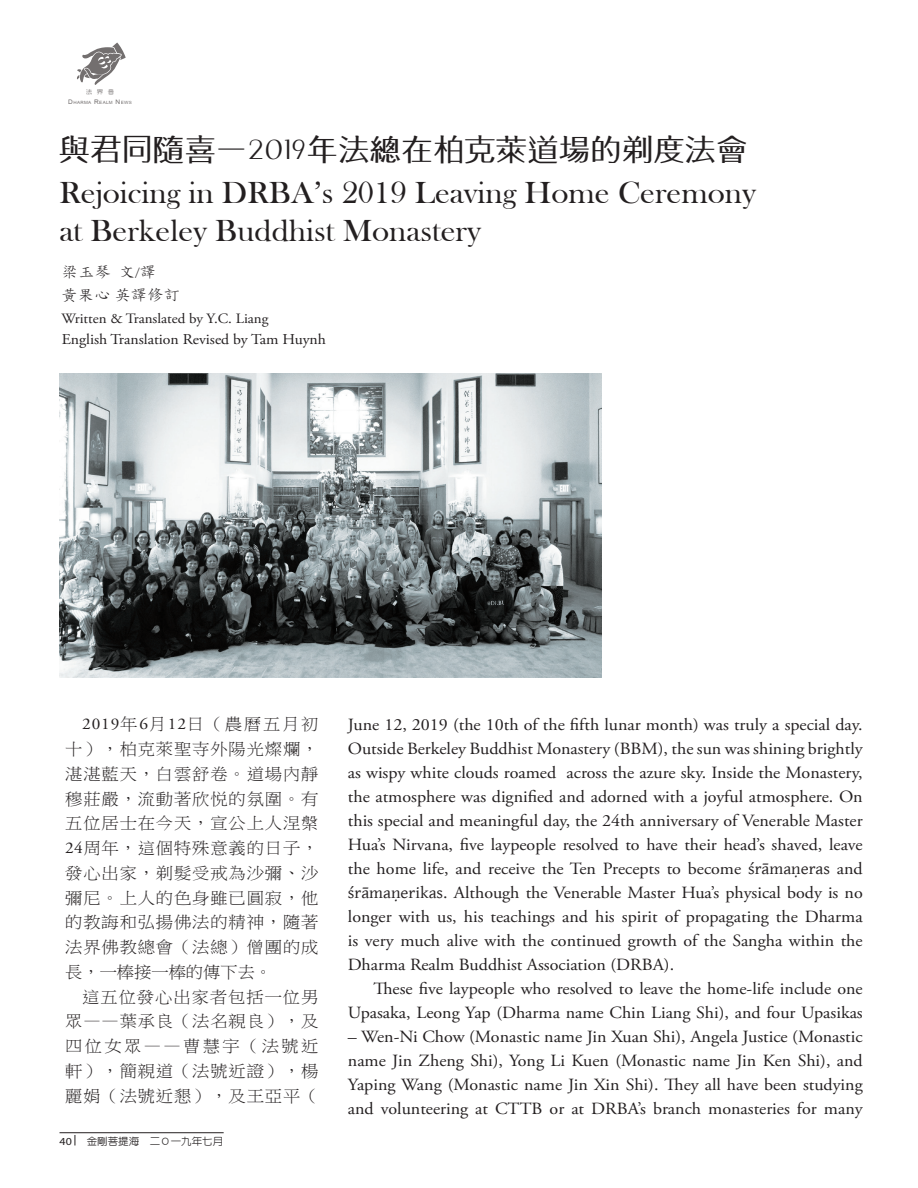
<style>
.page{position:relative;width:918px;height:1188px;background:#fff}
.page>*{position:absolute;margin:0;border:0;box-sizing:border-box;transform-origin:0 0}
.t1{font:31.35px/38.2px "Bask Old Face";color:#231f20;scale:1.05 1}
.t2{font:28.5px "ID Jiao New";letter-spacing:.05em;color:#231f20;scale:1.05 1}
.t3{font:17.1px/24px "Adobe Garamond Pro";color:#231f20;text-align:justify;scale:1.05 1}
.t4{font:16.35px/24.8px "Ming Li U";letter-spacing:.055em;color:#231f20;text-align:justify;scale:1.05 1}
.t5{font:300 15.6px "AR Std Kai B5";color:#231f20;scale:1.05 1}
.t6{font:15px "Adobe Garamond Pro";color:#231f20;scale:1.05 1}
.t7{font:14.25px "Adobe Garamond Pro";color:#231f20;scale:1.05 1}
.t8{font:10.8px "Myriad Pro";color:#231f20;scale:1.11 1}
.t9{font:500 10.05px "Yen Round";color:#231f20;scale:1.05 1}
.t10{font:6.75px "Browallia New";letter-spacing:.04em;color:#736f6f;scale:1.05 1}
.t11{font:500 5.85px "Yen Round";color:#736f6f;scale:1.11 1}
.s1{font-size:9.6px}
.s2{font-size:34.2px}
.s3{font-family:"Adobe Garamond Pro"}
.s4{font-family:"Gentium";font-size:16.35px}
</style>
<div class="page">
<hr style="left:60px;top:1132px;width:164px;height:1px;background:#231f20">
<img style="left:60px;top:373px;width:541px;height:304px">
<svg style="left:77px;top:43px;width:49px;height:42px"></svg>
<p class="t11" style="left:86px;top:88px;width:27px">法界音</p>
<p class="t10" style="left:68px;top:98px;width:62px"><span class="s1">D</span>HARMA <span class="s1">R</span>EALM <span class="s1">N</span>EWS</p>
<h2 class="t2" style="left:60px;top:135px;width:656px">與君同隨喜—<span class="s2">2019</span>年法總在柏克萊道場的剃度法會</h2>
<h1 class="t1" style="left:60px;top:174px;width:665px">Rejoicing in DRBA’s 2019 Leaving Home Ceremony at Berkeley Buddhist Monastery</h1>
<p class="t5" style="left:62px;top:265px;width:92px">梁玉琴 文/譯</p>
<p class="t7" style="left:62px;top:309px;width:199px">Written &amp; Translated by Y.C. Liang</p>
<p class="t5" style="left:61px;top:287px;width:115px">黃果心 英譯修訂</p>
<p class="t6" style="left:62px;top:330px;width:253px">English Translation Revised by Tam Huynh</p>
<p class="t4" style="left:65px;top:712px;width:243px;text-indent:17px"><span class="s3">2019</span>年<span class="s3">6</span>月<span class="s3">12</span>日（農曆五月初十），柏克萊聖寺外陽光燦爛，湛湛藍天，白雲舒卷。道場內靜穆莊嚴，流動著欣悦的氛圍。有五位居士在今天，宣公上人涅槃<span class="s3">24</span>周年，這個特殊意義的日子，發心出家，剃髮受戒為沙彌、沙彌尼。上人的色身雖已圓寂，他的教誨和弘揚佛法的精神，隨著法界佛教總會（法總）僧團的成長，一棒接一棒的傳下去。</p>
<p class="t4" style="left:65px;top:984px;width:243px;text-indent:17px">這五位發心出家者包括一位男眾——葉承良（法名親良），及四位女眾——曹慧宇（法號近軒），簡親道（法號近證），楊麗娟（法號近懇），及王亞平（</p>
<p class="t8" style="left:60px;top:1135px;width:13px">40</p>
<p class="t9" style="left:87px;top:1136px;width:131px">金剛菩提海 二Ｏ一九年七月</p>
<p class="t3" style="left:348px;top:713px;width:492px">June 12, 2019 (the 10th of the fifth lunar month) was truly a special day.<br>Outside Berkeley Buddhist Monastery (BBM), the sun was shining brightly as wispy white clouds roamed across the azure sky. Inside the Monastery, the atmosphere was dignified and adorned with a joyful atmosphere. On this special and meaningful day, the 24th anniversary of Venerable Master Hua’s Nirvana, five laypeople resolved to have their head’s shaved, leave the home life, and receive the Ten Precepts to become <span class="s4">śrāmaṇeras</span> and <span class="s4">śrāmaṇerikas</span>. Although the Venerable Master Hua’s physical body is no longer with us, his teachings and his spirit of propagating the Dharma is very much alive with the continued growth of the Sangha within the Dharma Realm Buddhist Association (DRBA).</p>
<p class="t3" style="left:348px;top:977px;width:492px;text-align:right">These five laypeople who resolved to leave the home-life include one<br>Upasaka, Leong Yap (Dharma name Chin Liang Shi), and four Upasikas</p>
<p class="t3" style="left:348px;top:1025px;width:492px">– Wen-Ni Chow (Monastic name Jin Xuan Shi), Angela Justice (Monastic name Jin Zheng Shi), Yong Li Kuen (Monastic name Jin Ken Shi), and Yaping Wang (Monastic name Jin Xin Shi). They all have been studying and volunteering at CTTB or at DRBA’s branch monasteries for many</p>
</div>
